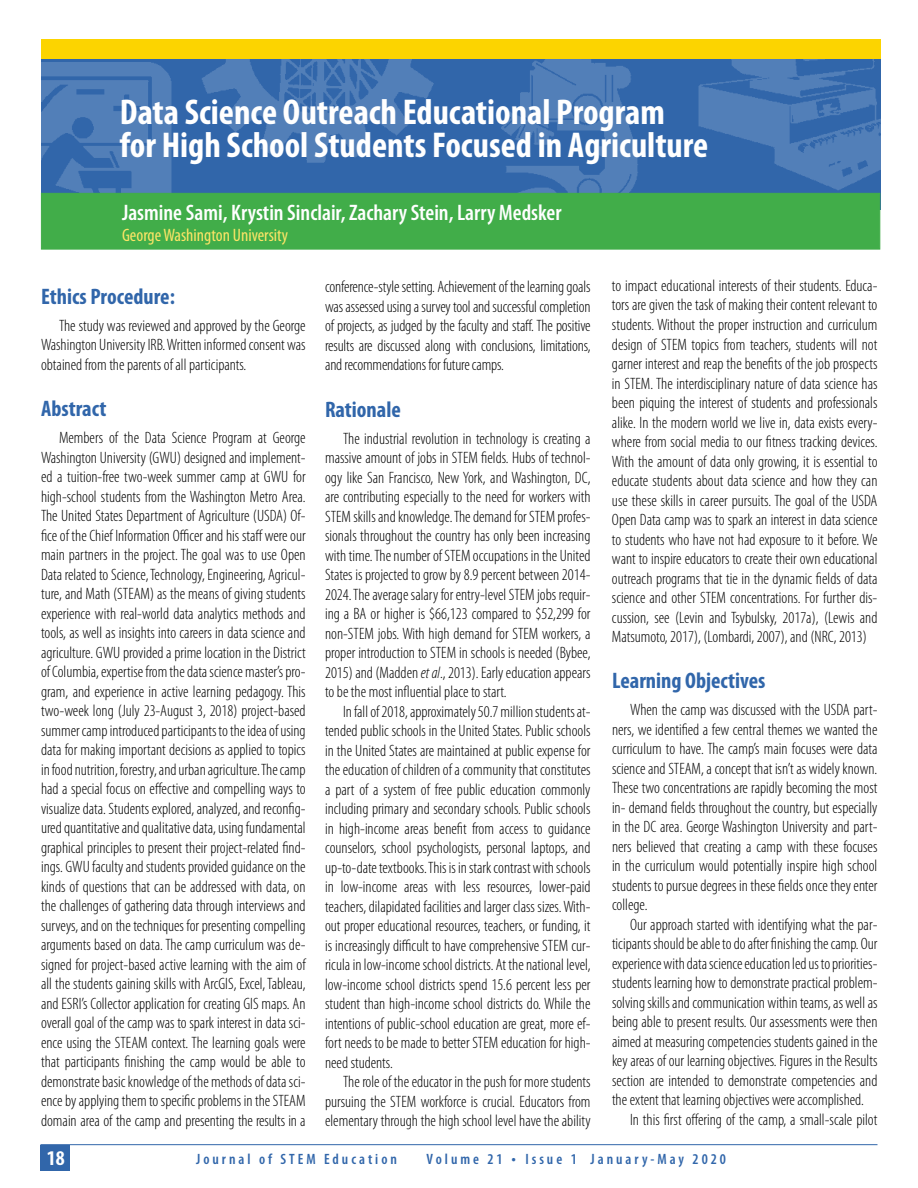
<style>
.page{position:relative;width:918px;height:1188px;background:#fff}
.page>*{position:absolute;margin:0;border:0;box-sizing:border-box;transform-origin:0 0}
.t1{font:700 condensed 36px/33px "Myriad Pro";color:#fff}
.t2{font:600 condensed 22.5px "Myriad Pro";color:#fff}
.t3{font:700 condensed 22.5px "Myriad Pro";color:#3166aa}
.t4{font:700 condensed 21px "Myriad Pro";color:#fff}
.t5{font:condensed 18px "Myriad Pro";color:#fde566}
.t6{font:300 condensed 16.5px/19.5px "Myriad Pro";color:#000;text-align:justify}
.t7{font:600 condensed 15px "Myriad Pro";letter-spacing:.2em;color:#3166aa}
.s1{font-style:italic}
.s2{font-size:16.5px}
</style>
<div class="page">
<hr style="left:40px;top:1144px;width:838px;height:1px;background:#3166aa">
<div style="left:40px;top:1145px;width:30px;height:26px;background:#3166aa"></div>
<div style="left:41px;top:44px;width:839px;height:166px;background:#3166aa"></div>
<img style="left:490px;top:59px;width:154px;height:134px">
<img style="left:202px;top:59px;width:232px;height:104px">
<img style="left:698px;top:59px;width:182px;height:131px">
<img style="left:41px;top:63px;width:131px;height:130px">
<div style="left:41px;top:40px;width:840px;height:19px;background:#fcd400"></div>
<div style="left:41px;top:193px;width:839px;height:56px;background:#41ad49"></div>
<h1 class="t1" style="left:120px;top:95px;width:590px">Data Science Outreach Educational Program for High School Students Focused in Agriculture</h1>
<h2 class="t2" style="left:122px;top:198px;width:441px">Jasmine Sami, Krystin Sinclair, Zachary Stein, Larry Medsker</h2>
<p class="t5" style="left:122px;top:224px;width:168px">George Washington University</p>
<h2 class="t3" style="left:41px;top:282px;width:135px">Ethics Procedure:</h2>
<p class="t6" style="left:41px;top:316px;width:266px;text-indent:18px">The study was reviewed and approved by the George Washington University IRB. Written informed consent was obtained from the parents of all participants.</p>
<h2 class="t3" style="left:41px;top:395px;width:67px">Abstract</h2>
<p class="t6" style="left:41px;top:428px;width:266px;text-indent:18px">Members of the Data Science Program at George Washington University (GWU) designed and implement&shy;ed a tuition-free two-week summer camp at GWU for high-school students from the Washington Metro Area.<br>The United States Department of Agriculture (USDA) Of&shy;fice of the Chief Information Officer and his staff were our main partners in the project. The goal was to use Open Data related to Science, Technology, Engineering, Agricul&shy;ture, and Math (STEAM) as the means of giving students experience with real-world data analytics methods and tools, as well as insights into careers in data science and agriculture. GWU provided a prime location in the District of Columbia, expertise from the data science master’s pro&shy;gram, and experience in active learning pedagogy. This two-week long (July 23-August 3, 2018) project-based summer camp introduced participants to the idea of using data for making important decisions as applied to topics in food nutrition, forestry, and urban agriculture. The camp had a special focus on effective and compelling ways to visualize data. Students explored, analyzed, and reconfig&shy;ured quantitative and qualitative data, using fundamental graphical principles to present their project-related find&shy;ings. GWU faculty and students provided guidance on the kinds of questions that can be addressed with data, on the challenges of gathering data through interviews and surveys, and on the techniques for presenting compelling arguments based on data. The camp curriculum was de&shy;signed for project-based active learning with the aim of all the students gaining skills with ArcGIS, Excel, Tableau, and ESRI’s Collector application for creating GIS maps. An overall goal of the camp was to spark interest in data sci&shy;ence using the STEAM context. The learning goals were that participants finishing the camp would be able to demonstrate basic knowledge of the methods of data sci&shy;ence by applying them to specific problems in the STEAM domain area of the camp and presenting the results in a</p>
<p class="t6" style="left:325px;top:277px;width:267px">conference-style setting. Achievement of the learning goals was assessed using a survey tool and successful completion of projects, as judged by the faculty and staff. The positive results are discussed along with conclusions, limitations, and recommendations for future camps.</p>
<h2 class="t3" style="left:325px;top:395px;width:77px">Rationale</h2>
<p class="t6" style="left:325px;top:428px;width:267px;text-indent:18px">The industrial revolution in technology is creating a massive amount of jobs in STEM fields. Hubs of technol&shy;ogy like San Francisco, New York, and Washington, DC, are contributing especially to the need for workers with STEM skills and knowledge. The demand for STEM profes&shy;sionals throughout the country has only been increasing with time. The number of STEM occupations in the United States is projected to grow by 8.9 percent between 2014- 2024. The average salary for entry-level STEM jobs requir&shy;ing a BA or higher is $66,123 compared to $52,299 for non-STEM jobs. With high demand for STEM workers, a proper introduction to STEM in schools is needed (Bybee, 2015) and (Madden <span class="s1">et al</span>., 2013). Early education appears to be the most influential place to start.</p>
<p class="t6" style="left:325px;top:701px;width:267px;text-indent:18px">In fall of 2018, approximately 50.7 million students at&shy;tended public schools in the United States. Public schools in the United States are maintained at public expense for the education of children of a community that constitutes a part of a system of free public education commonly including primary and secondary schools. Public schools in high-income areas benefit from access to guidance counselors, school psychologists, personal laptops, and up-to-date textbooks. This is in stark contrast with schools in low-income areas with less resources, lower-paid teachers, dilapidated facilities and larger class sizes. With&shy;out proper educational resources, teachers, or funding, it is increasingly difficult to have comprehensive STEM cur&shy;ricula in low-income school districts. At the national level, low-income school districts spend 15.6 percent less per student than high-income school districts do. While the intentions of public-school education are great, more ef&shy;fort needs to be made to better STEM education for high&shy;need students.</p>
<p class="t6" style="left:325px;top:1072px;width:267px;text-indent:18px">The role of the educator in the push for more students pursuing the STEM workforce is crucial. Educators from elementary through the high school level have the ability</p>
<p class="t6" style="left:612px;top:276px;width:267px">to impact educational interests of their students. Educa&shy;tors are given the task of making their content relevant to students. Without the proper instruction and curriculum design of STEM topics from teachers, students will not garner interest and reap the benefits of the job prospects in STEM. The interdisciplinary nature of data science has been piquing the interest of students and professionals alike. In the modern world we live in, data exists every&shy;where from social media to our fitness tracking devices.<br>With the amount of data only growing, it is essential to educate students about data science and how they can use these skills in career pursuits. The goal of the USDA Open Data camp was to spark an interest in data science to students who have not had exposure to it before. We want to inspire educators to create their own educational outreach programs that tie in the dynamic fields of data science and other STEM concentrations. For further dis&shy;cussion, see (Levin and Tsybulsky, 2017a), (Lewis and Matsumoto, 2017), (Lombardi, 2007), and (NRC, 2013)</p>
<h2 class="t3" style="left:612px;top:667px;width:155px">Learning Objectives</h2>
<p class="t6" style="left:612px;top:700px;width:267px;text-indent:18px">When the camp was discussed with the USDA part&shy;ners, we identified a few central themes we wanted the curriculum to have. The camp’s main focuses were data science and STEAM, a concept that isn’t as widely known.<br>These two concentrations are rapidly becoming the most in- demand fields throughout the country, but especially in the DC area. George Washington University and part&shy;ners believed that creating a camp with these focuses in the curriculum would potentially inspire high school students to pursue degrees in these fields once they enter college.</p>
<p class="t6" style="left:630px;top:915px;width:249px">Our approach started with identifying what the par-</p>
<p class="t6" style="left:612px;top:934px;width:267px">ticipants should be able to do after finishing the camp. Our</p>
<p class="t6" style="left:612px;top:954px;width:267px">experience with data science education led us to priorities-</p>
<p class="t6" style="left:612px;top:973px;width:267px">students learning how to demonstrate practical problem-</p>
<p class="t6" style="left:612px;top:993px;width:267px">solving skills and communication within teams, as well as</p>
<p class="t6" style="left:612px;top:1012px;width:267px">being able to present results. Our assessments were then</p>
<p class="t6" style="left:612px;top:1032px;width:267px">aimed at measuring competencies students gained in the</p>
<p class="t6" style="left:612px;top:1051px;width:267px">key areas of our learning objectives. Figures in the Results</p>
<p class="t6" style="left:612px;top:1071px;width:267px">section are intended to demonstrate competencies and</p>
<p class="t6" style="left:612px;top:1090px;width:253px">the extent that learning objectives were accomplished.</p>
<p class="t6" style="left:630px;top:1110px;width:249px">In this first offering of the camp, a small-scale pilot</p>
<p class="t4" style="left:47px;top:1145px;width:19px">18</p>
<p class="t7" style="left:196px;top:1150px;width:202px">Journal of STEM Education</p>
<p class="t7" style="left:427px;top:1150px;width:301px">Volume 21 <span class="s2">•</span> Issue 1 January-May 2020</p>
</div>
